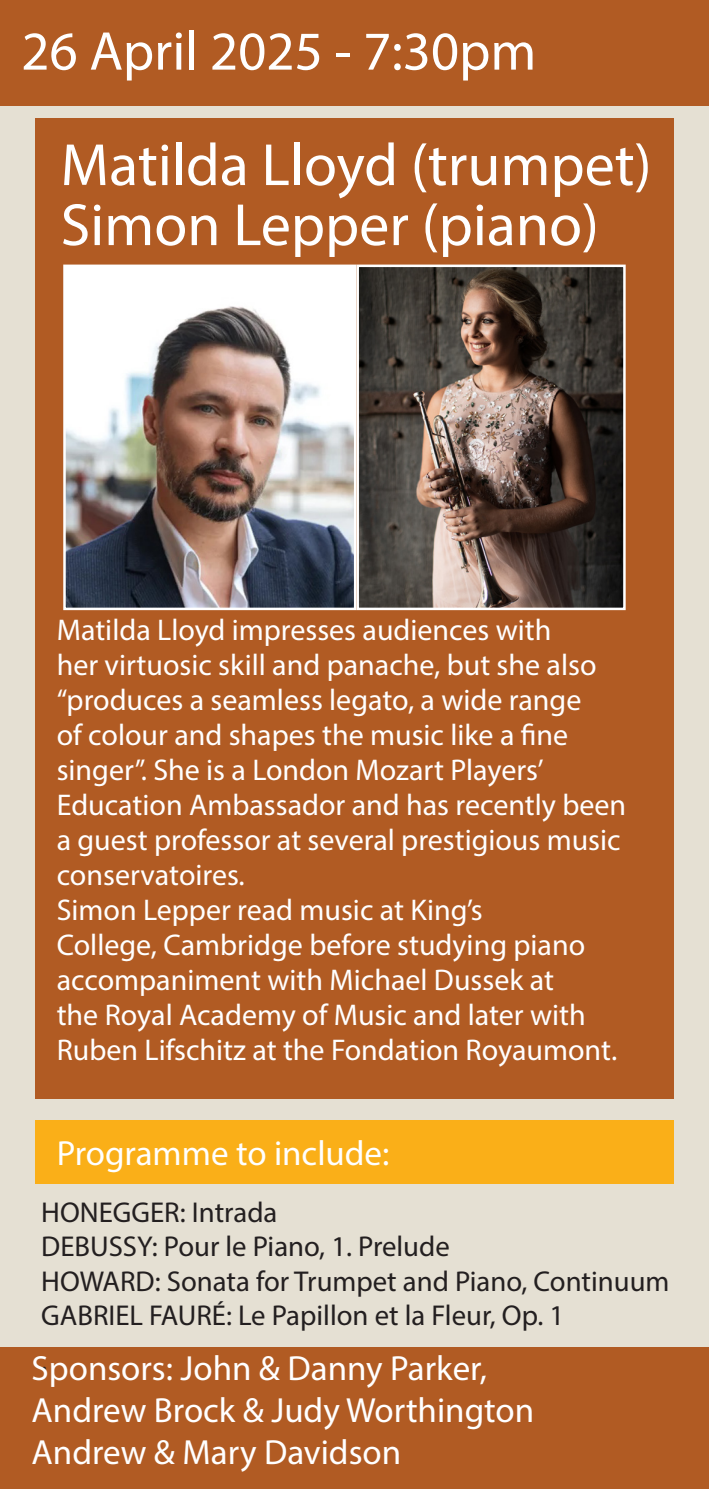
<style>
.page{position:relative;width:709px;height:1489px;background:#fff}
.page>*{position:absolute;margin:0;border:0;box-sizing:border-box;transform-origin:0 0}
.t1{font:60px/60px "Myriad Pro";color:#fff}
.t2{font:55px "Myriad Pro";color:#fff}
.t3{font:35px/42px "Myriad Pro";color:#fff}
.t4{font:30px/35px "Myriad Pro";color:#fff}
.t5{font:28.75px/34.5px "Myriad Pro";color:#231f20}
</style>
<div class="page">
<div style="left:0;top:0;width:709px;height:1488px;background:#b15b23"></div>
<div style="left:0;top:106px;width:709px;height:1240px;background:#e5e0d3"></div>
<div style="left:35px;top:119px;width:638px;height:979px;background:#b15b23"></div>
<div style="left:35px;top:1120px;width:638px;height:63px;background:#faaf18"></div>
<img style="left:359px;top:267px;width:263px;height:340px">
<div style="left:356px;top:264px;width:269px;height:346px;border:2px solid #fff"></div>
<img style="left:66px;top:267px;width:287px;height:340px">
<div style="left:63px;top:264px;width:293px;height:346px;border:2px solid #fff"></div>
<p class="t2" style="left:21px;top:17px;width:516px">26 April 2025 - 7:30pm</p>
<p class="t1" style="left:61px;top:134px;width:592px">Matilda Lloyd (trumpet)<br>Simon Lepper (piano)</p>
<p class="t4" style="left:57px;top:612px;width:571px">Matilda Lloyd impresses audiences with<br>her virtuosic skill and panache, but she also “produces a seamless legato, a wide range<br>of colour and shapes the music like a fine singer”. She is a London Mozart Players’ Education Ambassador and has recently been a guest professor at several prestigious music conservatoires.</p>
<p class="t4" style="left:57px;top:892px;width:562px">Simon Lepper read music at King’s<br>College, Cambridge before studying piano accompaniment with Michael Dussek at<br>the Royal Academy of Music and later with Ruben Lifschitz at the Fondation Royaumont.</p>
<p class="t3" style="left:57px;top:1131px;width:334px">Programme to include:</p>
<p class="t5" style="left:41px;top:1194px;width:629px">HONEGGER: Intrada<br>DEBUSSY: Pour le Piano, 1. Prelude<br>HOWARD: Sonata for Trumpet and Piano, Continuum GABRIEL FAURÉ: Le Papillon et la Fleur, Op. 1</p>
<p class="t5" style="left:41px;top:1342px;width:7px">.</p>
<p class="t3" style="left:32px;top:1346px;width:504px">Sponsors: John &amp; Danny Parker,<br>Andrew Brock &amp; Judy Worthington<br>Andrew &amp; Mary Davidson</p>
</div>
